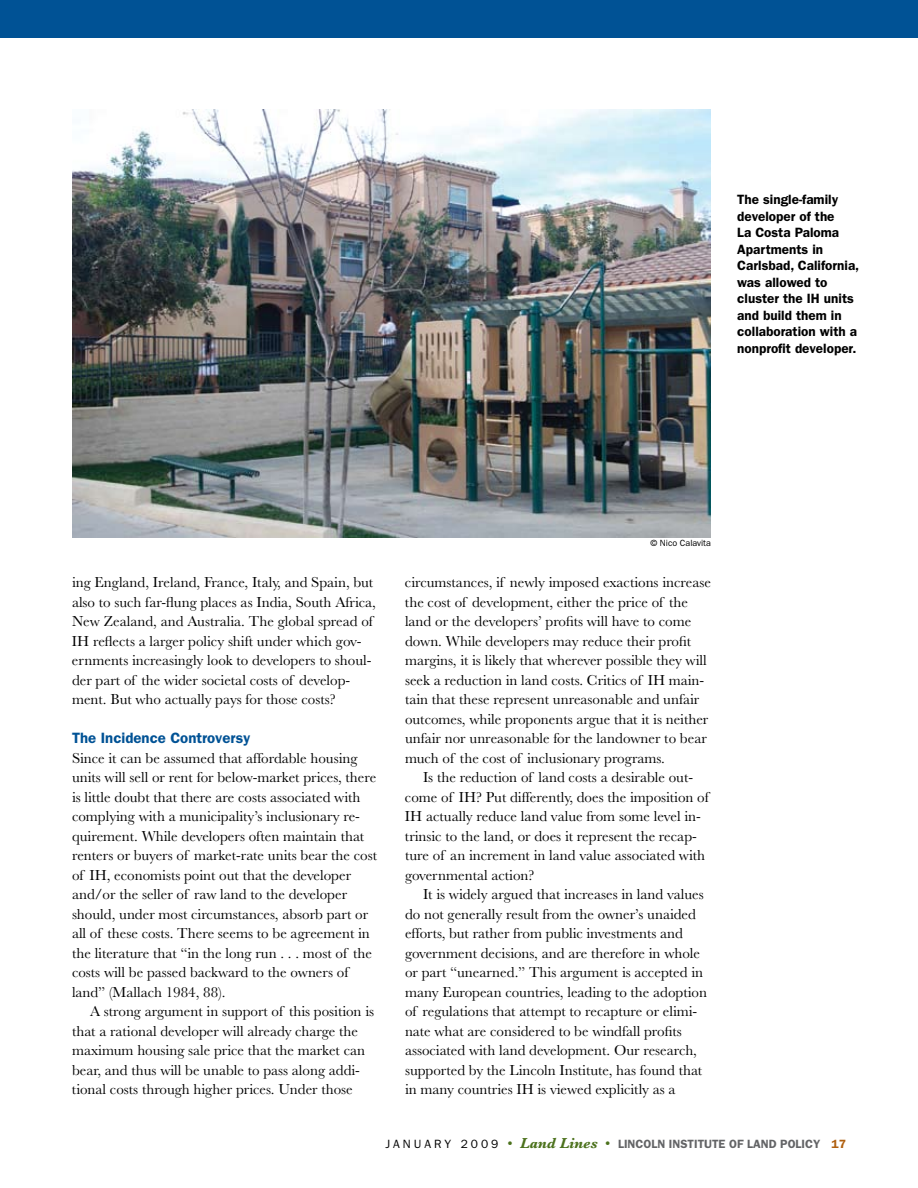
<style>
.page{position:relative;width:918px;height:1188px;background:#fff}
.page>*{position:absolute;margin:0;border:0;box-sizing:border-box;transform-origin:0 0}
.t1{font:15px/19.5px "Baskerville";color:#000}
.t2{font:600 15px "ITC Franklin Gothic Std";color:#005295}
.t3{font:600 13.5px/16.5px "ITC Franklin Gothic Std";color:#000}
.t4{font:600 12px "ITC Franklin Gothic Std";color:#636466}
.t5{font:9px "ITC Franklin Gothic Std";color:#000}
.s1{font-weight:400;color:#000}
.s2{font-family:"Baskerville";font-weight:400;font-size:15px;color:#4c721d}
.s3{font-family:"Baskerville";font-weight:700;font-style:italic;font-size:15px;color:#4c721d}
.s4{color:#b06010}
</style>
<div class="page">
<div style="left:0;top:0;width:918px;height:38px;background:#005295"></div>
<img style="left:72px;top:110px;width:639px;height:427px">
<p class="t3" style="left:737px;top:191px;width:124px">The single-family developer of the<br>La Costa Paloma<br>Apartments in<br>Carlsbad, California, was allowed to cluster the IH units and build them in collaboration with a nonprofit developer.</p>
<p class="t1" style="left:72px;top:573px;width:305px">ing England, Ireland, France, Italy, and Spain, but also to such far-flung places as India, South Africa, New Zealand, and Australia. The global spread of IH reflects a larger policy shift under which gov&shy;ernments increasingly look to developers to shoul&shy;der part of the wider societal costs of develop&shy;ment. But who actually pays for those costs?</p>
<p class="t2" style="left:72px;top:729px;width:180px">The Incidence Controversy</p>
<p class="t1" style="left:72px;top:748px;width:307px">Since it can be assumed that affordable housing units will sell or rent for below-market prices, there is little doubt that there are costs associated with complying with a municipality’s inclusionary re&shy;quirement. While developers often maintain that renters or buyers of market-rate units bear the cost of IH, economists point out that the developer and/or the seller of raw land to the developer should, under most circumstances, absorb part or all of these costs. There seems to be agreement in the literature that “in the long run . . . most of the costs will be passed backward to the owners of land” (Mallach 1984, 88).</p>
<p class="t1" style="left:72px;top:1002px;width:304px;text-indent:18px">A strong argument in support of this position is that a rational developer will already charge the maximum housing sale price that the market can bear, and thus will be unable to pass along addi&shy;tional costs through higher prices. Under those</p>
<p class="t5" style="left:650px;top:538px;width:62px">© Nico Calavita</p>
<p class="t1" style="left:405px;top:573px;width:308px">circumstances, if newly imposed exactions increase the cost of development, either the price of the land or the developers’ profits will have to come down. While developers may reduce their profit margins, it is likely that wherever possible they will seek a reduction in land costs. Critics of IH main&shy;tain that these represent unreasonable and unfair outcomes, while proponents argue that it is neither unfair nor unreasonable for the landowner to bear much of the cost of inclusionary programs.</p>
<p class="t1" style="left:405px;top:768px;width:305px;text-indent:18px">Is the reduction of land costs a desirable out&shy;come of IH? Put differently, does the imposition of IH actually reduce land value from some level in&shy;trinsic to the land, or does it represent the recap&shy;ture of an increment in land value associated with governmental action?</p>
<p class="t1" style="left:405px;top:885px;width:304px;text-indent:18px">It is widely argued that increases in land values do not generally result from the owner’s unaided efforts, but rather from public investments and government decisions, and are therefore in whole or part “unearned.” This argument is accepted in many European countries, leading to the adoption of regulations that attempt to recapture or elimi&shy;nate what are considered to be windfall profits associated with land development. Our research, supported by the Lincoln Institute, has found that in many countries IH is viewed explicitly as a</p>
<p class="t4" style="left:385px;top:1136px;width:462px"><span class="s1">J A N U A R Y 2 0 0 9</span> <span class="s2">•</span> <span class="s3">Land Lines</span> <span class="s2">•</span> LINCOLN INSTITUTE OF LAND POLICY <span class="s4">17</span></p>
</div>
